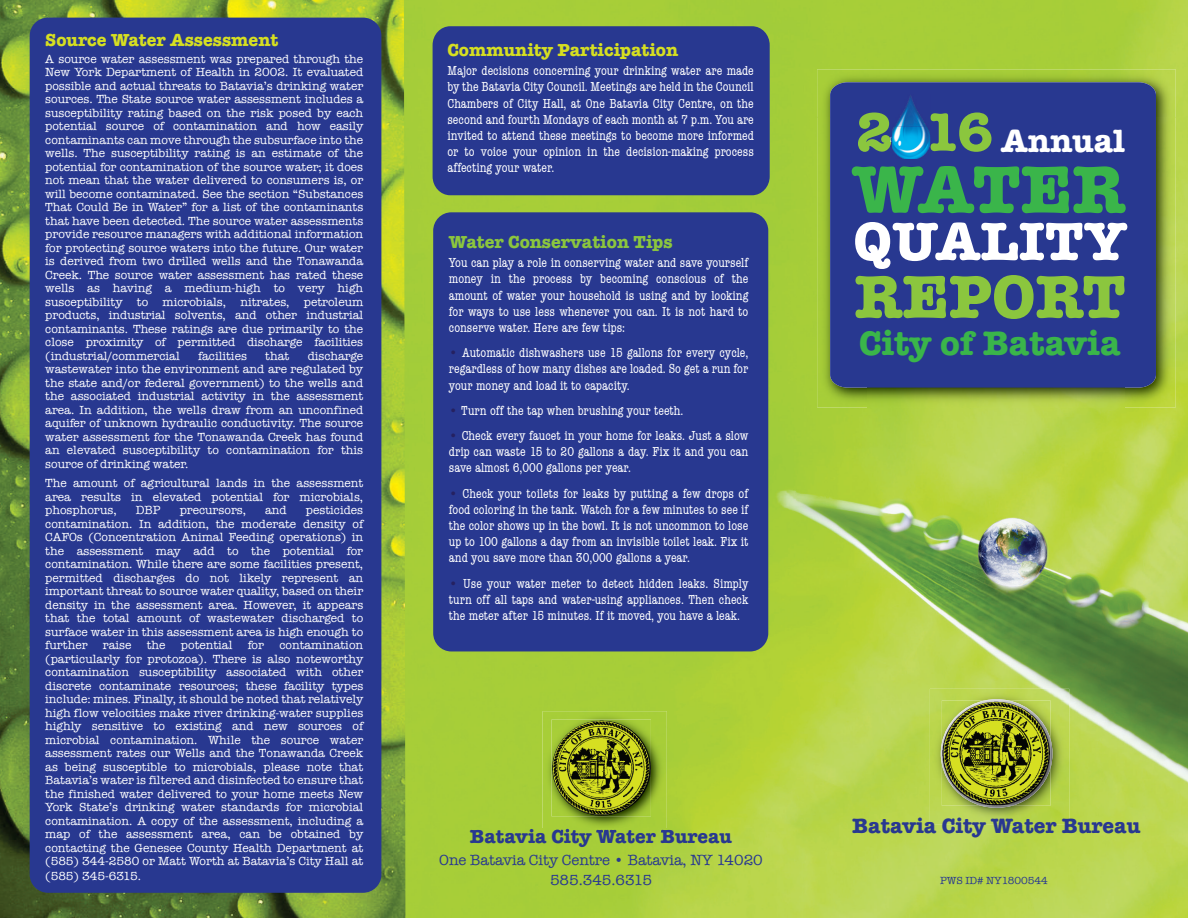
<style>
.page{position:relative;width:1188px;height:918px;background:#fff}
.page>*{position:absolute;margin:0;border:0;box-sizing:border-box;transform-origin:0 0}
.t1{font:700 69.15px "American Typewriter";letter-spacing:-.01em;color:#3ab54a}
.t2{font:700 62.55px "American Typewriter";color:#8bc63e}
.t3{font:700 55.95px "American Typewriter";color:#8bc63e}
.t4{font:700 55.5px "American Typewriter";color:#fff}
.t5{font:700 35.1px "American Typewriter";color:#3ab54a}
.t6{font:700 33.15px "American Typewriter";color:#fff}
.t7{font:700 21.45px "American Typewriter";color:#283890}
.t8{font:700 19.5px "American Typewriter";color:#283890}
.t9{font:700 18px "American Typewriter";color:#d6df21}
.t10{font:700 18px "American Typewriter";color:#8bc63e}
.t11{font:15px/19.5px "American Typewriter";color:#283890;text-align:center}
.t12{font:condensed 13.5px/16.2px "American Typewriter";color:#fff;text-align:justify}
.t13{font:12px/13.5px "American Typewriter";color:#fff;text-align:justify}
.t14{font:10.5px "American Typewriter";color:#283890}
.s1{color:#252161}
</style>
<div class="page">
<img style="left:405px;top:0;width:783px;height:918px">
<div style="left:433px;top:212px;width:335px;height:439px;background:#283890;border-radius:18px"></div>
<img style="left:817px;top:69px;width:359px;height:48px">
<img style="left:817px;top:117px;width:51px;height:290px">
<img style="left:1125px;top:117px;width:51px;height:290px">
<img style="left:868px;top:388px;width:257px;height:19px">
<div style="left:830px;top:82px;width:326px;height:306px;background:#283890"></div>
<div style="left:433px;top:26px;width:337px;height:169px;background:#283890;border-radius:18px"></div>
<img style="left:0;top:0;width:405px;height:918px">
<div style="left:30px;top:18px;width:351px;height:875px;background:#283890;border-radius:18px"></div>
<img style="left:930px;top:689px;width:139px;height:135px">
<img style="left:941px;top:699px;width:111px;height:109px">
<img style="left:942px;top:700px;width:108px;height:106px">
<img style="left:944px;top:702px;width:105px;height:102px">
<img style="left:543px;top:711px;width:124px;height:118px">
<img style="left:543px;top:829px;width:124px;height:3px">
<img style="left:551px;top:720px;width:100px;height:96px">
<img style="left:553px;top:721px;width:96px;height:94px">
<img style="left:891px;top:94px;width:39px;height:65px">
<img style="left:891px;top:113px;width:1px;height:39px">
<svg style="left:893px;top:151px;width:15px;height:1px"></svg>
<h3 class="t9" style="left:45px;top:25px;width:235px">Source Water Assessment</h3>
<p class="t13" style="left:45px;top:52px;width:320px">A source water assessment was prepared through the New York Department of Health in 2002. It evaluated possible and actual threats to Batavia’s drinking water sources. The State source water assessment includes a susceptibility rating based on the risk posed by each potential source of contamination and how easily contaminants can move through the subsurface into the wells. The susceptibility rating is an estimate of the potential for contamination of the source water; it does not mean that the water delivered to consumers is, or will become contaminated. See the section “Substances That Could Be in Water” for a list of the contaminants that have been detected. The source water assessments provide resource managers with additional information for protecting source waters into the future. Our water is derived from two drilled wells and the Tonawanda Creek. The source water assessment has rated these wells as having a medium-high to very high susceptibility to microbials, nitrates, petroleum products, industrial solvents, and other industrial contaminants. These ratings are due primarily to the close proximity of permitted discharge facilities (industrial/commercial</p>
<p class="t13" style="left:198px;top:349px;width:50px">facilities</p>
<p class="t13" style="left:265px;top:349px;width:26px">that</p>
<p class="t13" style="left:45px;top:349px;width:320px;text-indent:262px">discharge wastewater into the environment and are regulated by the state and/or federal government) to the wells and the associated industrial activity in the assessment area. In addition, the wells draw from an unconfined aquifer of unknown hydraulic conductivity. The source water assessment for the Tonawanda Creek has found an elevated susceptibility to contamination for this source of drinking water.</p>
<p class="t13" style="left:45px;top:477px;width:320px">The amount of agricultural lands in the assessment area results in elevated potential for microbials, phosphorus,</p>
<p class="t13" style="left:45px;top:504px;width:320px;text-indent:261px">pesticides contamination. In addition, the moderate density of CAFOs (Concentration Animal Feeding operations) in the assessment may add to the potential for contamination. While there are some facilities present, permitted discharges do not likely represent an important threat to source water quality, based on their density in the assessment area. However, it appears that the total amount of wastewater discharged to surface water in this assessment area is high enough to further</p>
<p class="t13" style="left:136px;top:504px;width:26px">DBP</p>
<p class="t13" style="left:180px;top:504px;width:68px">precursors,</p>
<p class="t13" style="left:265px;top:504px;width:23px">and</p>
<p class="t13" style="left:103px;top:639px;width:30px">raise</p>
<p class="t13" style="left:147px;top:639px;width:20px">the</p>
<p class="t13" style="left:181px;top:639px;width:53px">potential</p>
<p class="t13" style="left:248px;top:639px;width:18px">for</p>
<p class="t13" style="left:45px;top:639px;width:320px;text-indent:234px">contamination (particularly for protozoa). There is also noteworthy contamination susceptibility associated with other discrete contaminate resources; these facility types include: mines. Finally, it should be noted that relatively high flow velocities make river drinking-water supplies highly sensitive to existing and new sources of microbial contamination. While the source water assessment rates our Wells and the Tonawanda Creek as being susceptible to microbials, please note that Batavia’s water is filtered and disinfected to ensure that the finished water delivered to your home meets New York State’s drinking water standards for microbial contamination. A copy of the assessment, including a map of the assessment area, can be obtained by contacting the Genesee County Health Department at (585) 344-2580 or Matt Worth at Batavia’s City Hall at (585) 345-6315.</p>
<h3 class="t9" style="left:447px;top:34px;width:232px">Community Participation</h3>
<p class="t12" style="left:447px;top:63px;width:308px">Major decisions concerning your drinking water are made by the Batavia City Council. Meetings are held in the Council Chambers of City Hall, at One Batavia City Centre, on the second and fourth Mondays of each month at 7 p.m. You are invited to attend these meetings to become more informed or to voice your opinion in the decision-making process affecting your water.</p>
<h3 class="t10" style="left:449px;top:226px;width:225px">Water Conservation Tips</h3>
<p class="t12" style="left:449px;top:255px;width:301px">You can play a role in conserving water and save yourself money in the process by becoming conscious of the amount of water your household is using and by looking for ways to use less whenever you can. It is not hard to conserve water. Here are few tips:</p>
<p class="t12" style="left:449px;top:345px;width:301px"><span class="s1">•</span> Automatic dishwashers use 15 gallons for every cycle, regardless of how many dishes are loaded. So get a run for your money and load it to capacity.</p>
<p class="t12" style="left:449px;top:403px;width:236px"><span class="s1">•</span> Turn off the tap when brushing your teeth.</p>
<p class="t12" style="left:449px;top:428px;width:301px"><span class="s1">•</span> Check every faucet in your home for leaks. Just a slow drip can waste 15 to 20 gallons a day. Fix it and you can save almost 6,000 gallons per year.</p>
<p class="t12" style="left:449px;top:485px;width:301px"><span class="s1">•</span> Check your toilets for leaks by putting a few drops of food coloring in the tank. Watch for a few minutes to see if the color shows up in the bowl. It is not uncommon to lose up to 100 gallons a day from an invisible toilet leak. Fix it and you save more than 30,000 gallons a year.</p>
<p class="t12" style="left:449px;top:575px;width:301px"><span class="s1">•</span> Use your water meter to detect hidden leaks. Simply turn off all taps and water-using appliances. Then check the meter after 15 minutes. If it moved, you have a leak.</p>
<h3 class="t8" style="left:470px;top:820px;width:264px">Batavia City Water Bureau</h3>
<p class="t11" style="left:439px;top:851px;width:325px">One Batavia City Centre • Batavia, NY 14020<br>585.345.6315</p>
<h3 class="t3" style="left:856px;top:84px;width:139px">2 16</h3>
<h3 class="t6" style="left:1001px;top:112px;width:125px">Annual</h3>
<h1 class="t1" style="left:852px;top:130px;width:274px">WATER</h1>
<h3 class="t4" style="left:853px;top:194px;width:275px">QUALITY</h3>
<h2 class="t2" style="left:854px;top:243px;width:273px">REPORT</h2>
<h3 class="t5" style="left:859px;top:313px;width:263px">City of Batavia</h3>
<h3 class="t7" style="left:852px;top:808px;width:290px">Batavia City Water Bureau</h3>
<p class="t14" style="left:940px;top:875px;width:109px">PWS ID# NY1800544</p>
</div>
